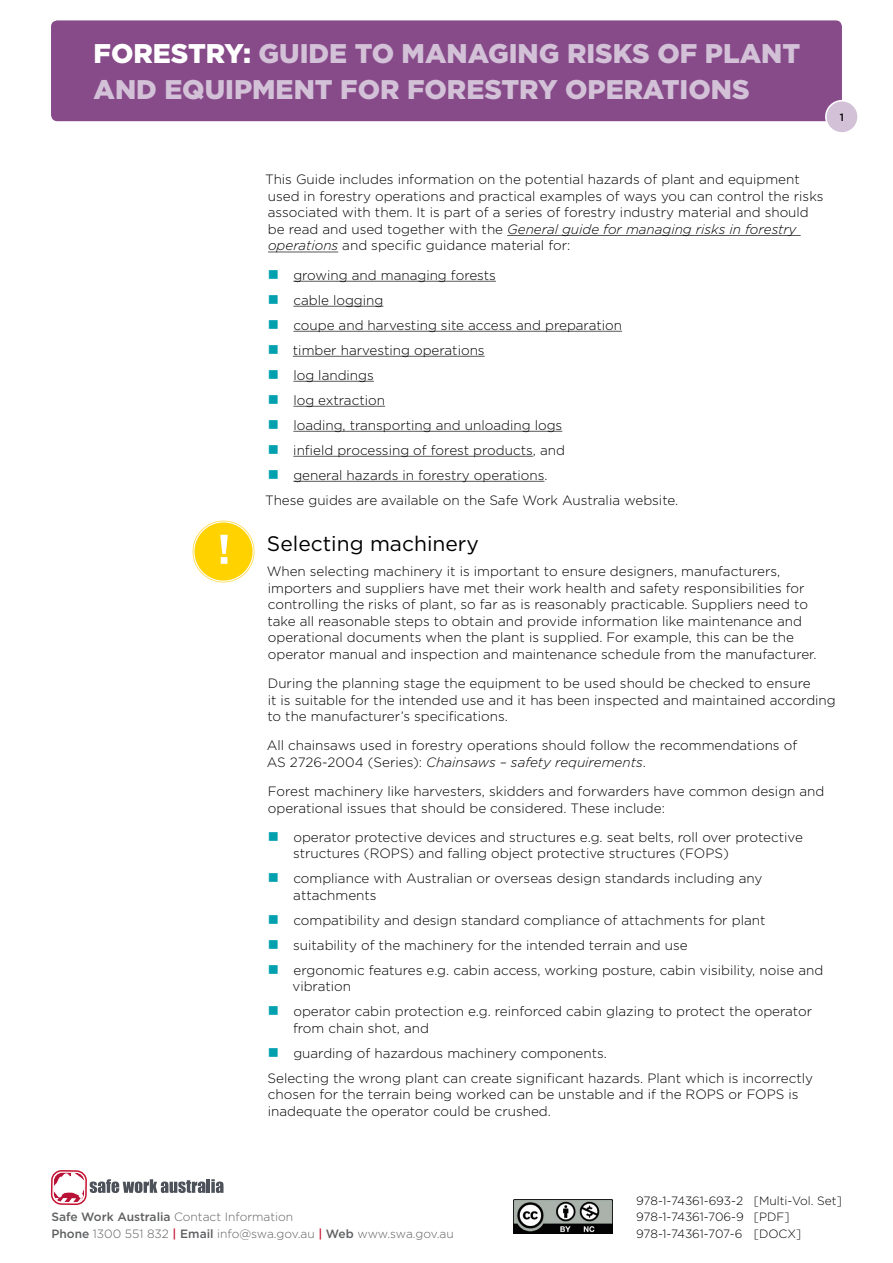
<style>
.page{position:relative;width:893px;height:1263px;background:#fff}
.page>*{position:absolute;margin:0;border:0;box-sizing:border-box;transform-origin:0 0}
.Header_1{font:900 27px/36px "Gotham";color:#d3c1d8}
.Header_2{font:21px "Gotham";color:#000}
.Body_copy{font:300 13.5px/16.5px "Gotham";color:#000}
.t1{font:300 12px/16.5px "Gotham";color:#5f6062}
.t2{font:300 12px/16.5px "Gotham";letter-spacing:-.01em;color:#000}
.Body_copy-2{font:500 10.5px "Gotham";color:#000}
.s1{color:#fff}
.s2{font-style:italic}
.s3{font-weight:500}
.s4{font-weight:500;color:#c41230}
</style>
<div class="page">
<div style="left:51px;top:20px;width:791px;height:101px;background:#874b8a;border-radius:6px"></div>
<div style="left:826px;top:101px;width:32px;height:32px;background:#d3c1d8;border-radius:50%"></div>
<div style="left:825px;top:100px;width:34px;height:34px;border:2px solid #fff;border-radius:50%"></div>
<div style="left:51px;top:1170px;width:36px;height:35px;border:2px solid #c41230;border-radius:10px"></div>
<svg style="left:90px;top:1179px;width:115px;height:14px"></svg>
<hr style="left:207px;top:1179px;width:3px;height:14px;background:#4d525a">
<svg style="left:211px;top:1179px;width:12px;height:14px"></svg>
<svg style="left:53px;top:1172px;width:31px;height:30px"></svg>
<hr style="left:507px;top:235px;width:294px;height:1px;background:#58595b">
<hr style="left:268px;top:252px;width:70px;height:1px;background:#58595b">
<hr style="left:293px;top:281px;width:203px;height:1px;background:#58595b">
<hr style="left:293px;top:306px;width:90px;height:1px;background:#58595b">
<hr style="left:293px;top:331px;width:329px;height:1px;background:#58595b">
<hr style="left:293px;top:356px;width:192px;height:1px;background:#58595b">
<hr style="left:293px;top:381px;width:81px;height:1px;background:#58595b">
<hr style="left:293px;top:406px;width:92px;height:1px;background:#58595b">
<hr style="left:293px;top:431px;width:269px;height:1px;background:#58595b">
<hr style="left:293px;top:456px;width:240px;height:1px;background:#58595b">
<hr style="left:293px;top:481px;width:251px;height:1px;background:#58595b">
<img style="left:192px;top:520px;width:63px;height:63px">
<img style="left:514px;top:1199px;width:98px;height:35px">
<p class="Header_1" style="left:94px;top:35px;width:708px"><span class="s1">FORESTRY:</span> GUIDE TO MANAGING RISKS OF PLANT<br>AND EQUIPMENT FOR FORESTRY OPERATIONS</p>
<p class="Body_copy-2" style="left:840px;top:111px;width:6px">1</p>
<p class="Body_copy" style="left:265px;top:171px;width:560px">This Guide includes information on the potential hazards of plant and equipment used in forestry operations and practical examples of ways you can control the risks associated with them. It is part of a series of forestry industry material and should be read and used together with the <span class="s2">General guide for managing risks in forestry operations</span> and specific guidance material for:</p>
<p class="Body_copy" style="left:293px;top:267px;width:204px">growing and managing forests</p>
<p class="Body_copy" style="left:293px;top:292px;width:92px">cable logging</p>
<p class="Body_copy" style="left:293px;top:317px;width:330px">coupe and harvesting site access and preparation</p>
<p class="Body_copy" style="left:293px;top:342px;width:193px">timber harvesting operations</p>
<p class="Body_copy" style="left:293px;top:367px;width:82px">log landings</p>
<p class="Body_copy" style="left:293px;top:392px;width:93px">log extraction</p>
<p class="Body_copy" style="left:293px;top:417px;width:270px">loading, transporting and unloading logs</p>
<p class="Body_copy" style="left:293px;top:442px;width:273px">infield processing of forest products, and</p>
<p class="Body_copy" style="left:293px;top:467px;width:256px">general hazards in forestry operations.</p>
<p class="Body_copy" style="left:265px;top:492px;width:415px">These guides are available on the Safe Work Australia website.</p>
<p class="Header_2" style="left:267px;top:531px;width:213px">Selecting machinery</p>
<p class="Body_copy" style="left:267px;top:563px;width:551px">When selecting machinery it is important to ensure designers, manufacturers, importers and suppliers have met their work health and safety responsibilities for controlling the risks of plant, so far as is reasonably practicable. Suppliers need to take all reasonable steps to obtain and provide information like maintenance and operational documents when the plant is supplied. For example, this can be the operator manual and inspection and maintenance schedule from the manufacturer.</p>
<p class="Body_copy" style="left:267px;top:675px;width:570px">During the planning stage the equipment to be used should be checked to ensure<br>it is suitable for the intended use and it has been inspected and maintained according to the manufacturer’s specifications.</p>
<p class="Body_copy" style="left:267px;top:737px;width:532px">All chainsaws used in forestry operations should follow the recommendations of<br>AS 2726-2004 (Series): <span class="s2">Chainsaws – safety requirements</span>.</p>
<p class="Body_copy" style="left:268px;top:783px;width:558px">Forest machinery like harvesters, skidders and forwarders have common design and operational issues that should be considered. These include:</p>
<p class="Body_copy" style="left:293px;top:829px;width:511px">operator protective devices and structures e.g. seat belts, roll over protective structures (ROPS) and falling object protective structures (FOPS)</p>
<p class="Body_copy" style="left:293px;top:870px;width:471px">compliance with Australian or overseas design standards including any attachments</p>
<p class="Body_copy" style="left:293px;top:912px;width:474px">compatibility and design standard compliance of attachments for plant</p>
<p class="Body_copy" style="left:293px;top:937px;width:396px">suitability of the machinery for the intended terrain and use</p>
<p class="Body_copy" style="left:292px;top:962px;width:532px">ergonomic features e.g. cabin access, working posture, cabin visibility, noise and vibration</p>
<p class="Body_copy" style="left:293px;top:1003px;width:521px">operator cabin protection e.g. reinforced cabin glazing to protect the operator from chain shot, and</p>
<p class="Body_copy" style="left:293px;top:1045px;width:315px">guarding of hazardous machinery components.</p>
<p class="Body_copy" style="left:268px;top:1070px;width:547px">Selecting the wrong plant can create significant hazards. Plant which is incorrectly chosen for the terrain being worked can be unstable and if the ROPS or FOPS is inadequate the operator could be crushed.</p>
<p class="t1" style="left:51px;top:1208px;width:404px"><span class="s3">Safe Work Australia</span> Contact Information<br><span class="s3">Phone</span> 1300 551 832 <span class="s4">|</span> <span class="s3">Email</span> info@swa.gov.au <span class="s4">|</span> <span class="s3">Web</span> www.swa.gov.au</p>
<p class="t2" style="left:636px;top:1192px;width:207px">978-1-74361-693-2 [Multi-Vol. Set]<br>978-1-74361-706-9 [PDF]<br>978-1-74361-707-6 [DOCX]</p>
</div>
